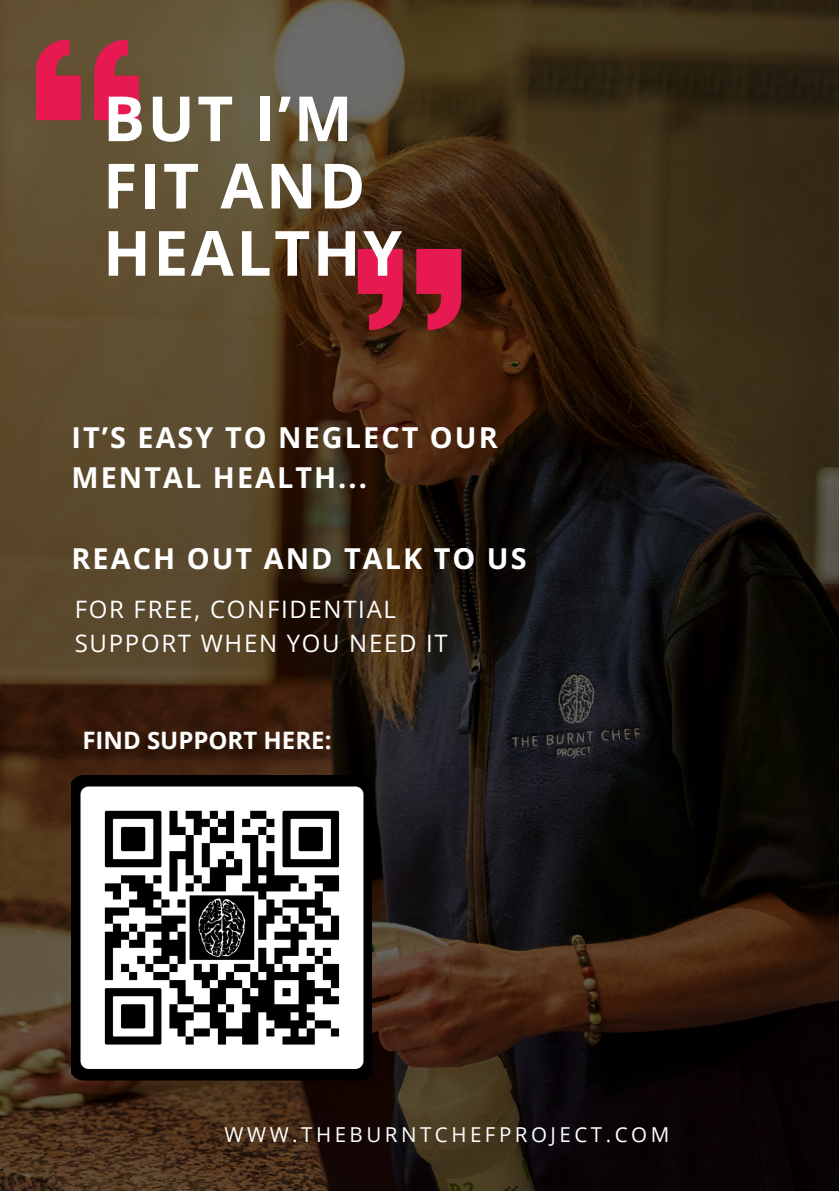
<style>
.page{position:relative;width:839px;height:1191px;background:#fff}
.page>*{position:absolute;margin:0;border:0;box-sizing:border-box;transform-origin:0 0}
.t1{font:700 62.4px/67.2px "Open Sans";letter-spacing:.04em;color:#fff}
.t2{font:700 28.8px/40.4px "Open Sans";letter-spacing:.07em;color:#fff}
.t3{font:24px/34px "Open Sans";letter-spacing:.07em;color:#fff}
.t4{font:700 24px "Open Sans";color:#fff}
.t5{font:20.6px "Open Sans";letter-spacing:.17em;color:#fff}
</style>
<div class="page">
<img style="left:0;top:0;width:838px;height:1191px">
<svg style="left:36px;top:40px;width:103px;height:81px"></svg>
<svg style="left:358px;top:249px;width:103px;height:81px"></svg>
<img style="left:72px;top:776px;width:300px;height:307px">
<p class="t1" style="left:103px;top:83px;width:300px">BUT I’M<br>FIT AND<br>HEALTHY</p>
<p class="t2" style="left:72px;top:416px;width:427px">IT’S EASY TO NEGLECT OUR<br>MENTAL HEALTH...</p>
<h1 class="t2" style="left:72px;top:538px;width:456px">REACH OUT AND TALK TO US</h1>
<h2 class="t3" style="left:75px;top:592px;width:374px">FOR FREE, CONFIDENTIAL<br>SUPPORT WHEN YOU NEED IT</h2>
<h4 class="t4" style="left:82px;top:723px;width:250px">FIND SUPPORT HERE:</h4>
<h2 class="t5" style="left:225px;top:1120px;width:446px">WWW.THEBURNTCHEFPROJECT.COM</h2>
</div>
